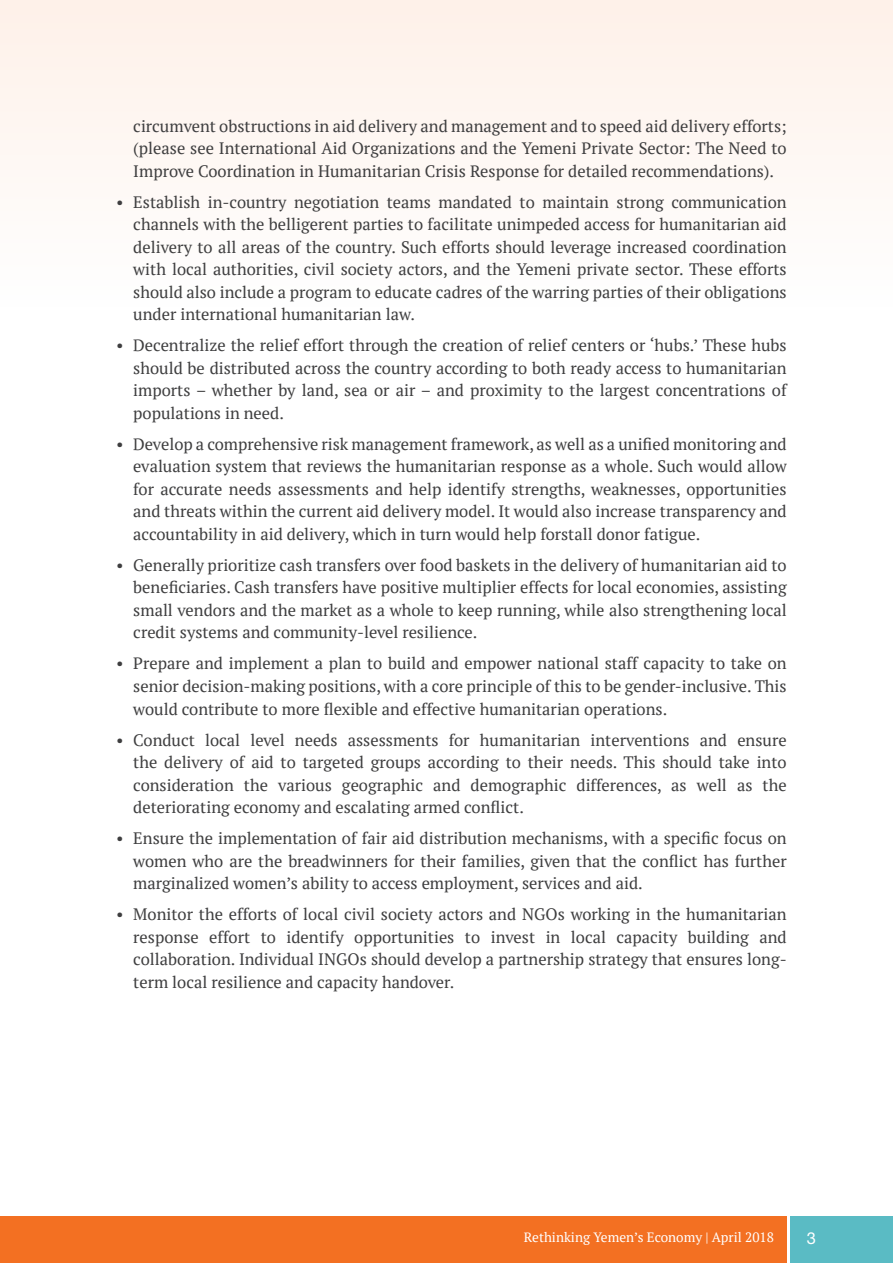
<style>
.page{position:relative;width:893px;height:1263px;background:#fff}
.page>*{position:absolute;margin:0;border:0;box-sizing:border-box;transform-origin:0 0}
.t1{font:16.5px/22.5px "PT Serif";color:#3e3e3f;text-align:justify}
.t2{font:16.5px "Helvetica Neue LT Pro";color:#fff}
.t3{font:13.5px "PT Serif";color:#fff}
</style>
<div class="page">
<div style="left:791px;top:1216px;width:102px;height:47px;background:#5abbc4"></div>
<div style="left:0;top:1216px;width:787px;height:47px;background:#f37022"></div>
<div style="left:0;top:0;width:893px;height:306px;background:#fef7f3"></div>
<p class="t1" style="left:133px;top:115px;width:655px">circumvent obstructions in aid delivery and management and to speed aid delivery efforts; (please see International Aid Organizations and the Yemeni Private Sector: The Need to Improve Coordination in Humanitarian Crisis Response for detailed recommendations).</p>
<p class="t1" style="left:133px;top:191px;width:655px;text-indent:-17px">• Establish in-country negotiation teams mandated to maintain strong communication channels with the belligerent parties to facilitate unimpeded access for humanitarian aid delivery to all areas of the country. Such efforts should leverage increased coordination with local authorities, civil society actors, and the Yemeni private sector. These efforts should also include a program to educate cadres of the warring parties of their obligations under international humanitarian law.</p>
<p class="t1" style="left:133px;top:334px;width:655px;text-indent:-17px">• Decentralize the relief effort through the creation of relief centers or ‘hubs.’ These hubs should be distributed across the country according to both ready access to humanitarian imports – whether by land, sea or air – and proximity to the largest concentrations of populations in need.</p>
<p class="t1" style="left:133px;top:433px;width:655px;text-indent:-17px">• Develop a comprehensive risk management framework, as well as a unified monitoring and evaluation system that reviews the humanitarian response as a whole. Such would allow for accurate needs assessments and help identify strengths, weaknesses, opportunities and threats within the current aid delivery model. It would also increase transparency and accountability in aid delivery, which in turn would help forstall donor fatigue.</p>
<p class="t1" style="left:133px;top:554px;width:655px;text-indent:-17px">• Generally prioritize cash transfers over food baskets in the delivery of humanitarian aid to beneficiaries. Cash transfers have positive multiplier effects for local economies, assisting small vendors and the market as a whole to keep running, while also strengthening local credit systems and community-level resilience.</p>
<p class="t1" style="left:133px;top:652px;width:655px;text-indent:-17px">• Prepare and implement a plan to build and empower national staff capacity to take on senior decision-making positions, with a core principle of this to be gender-inclusive. This would contribute to more flexible and effective humanitarian operations.</p>
<p class="t1" style="left:133px;top:728px;width:655px;text-indent:-17px">• Conduct local level needs assessments for humanitarian interventions and ensure the delivery of aid to targeted groups according to their needs. This should take into consideration the various geographic and demographic differences, as well as the deteriorating economy and escalating armed conflict.</p>
<p class="t1" style="left:133px;top:827px;width:655px;text-indent:-17px">• Ensure the implementation of fair aid distribution mechanisms, with a specific focus on women who are the breadwinners for their families, given that the conflict has further marginalized women’s ability to access employment, services and aid.</p>
<p class="t1" style="left:133px;top:903px;width:655px;text-indent:-17px">• Monitor the efforts of local civil society actors and NGOs working in the humanitarian response effort to identify opportunities to invest in local capacity building and collaboration. Individual INGOs should develop a partnership strategy that ensures long&shy;term local resilience and capacity handover.</p>
<p class="t3" style="left:524px;top:1228px;width:252px">Rethinking Yemen’s Economy | April 2018</p>
<p class="t2" style="left:807px;top:1228px;width:11px">3</p>
</div>
